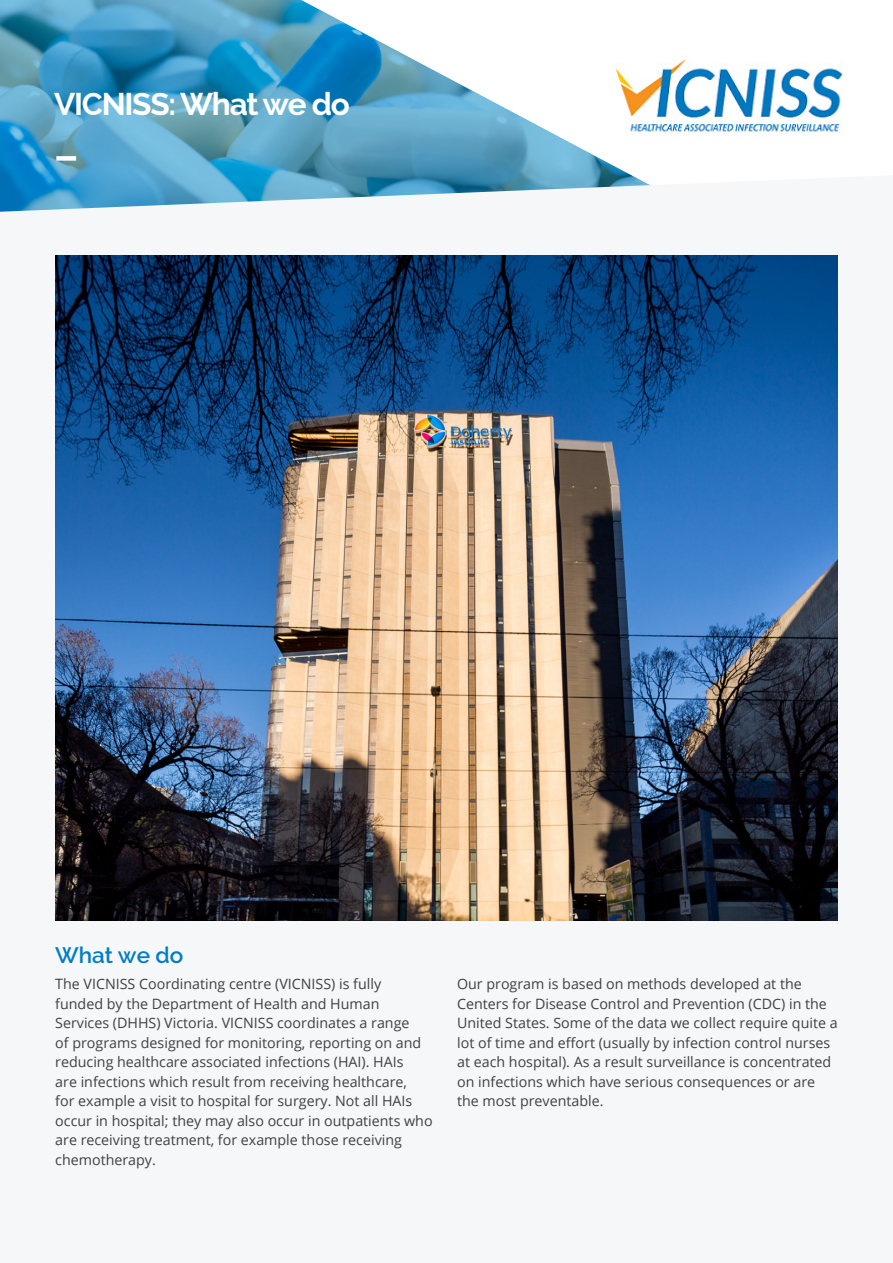
<style>
.page{position:relative;width:893px;height:1263px;background:#fff}
.page>*{position:absolute;margin:0;border:0;box-sizing:border-box;transform-origin:0 0}
.t1{font:700 31.5px "Raleway";letter-spacing:-.04em;color:#fff}
.t2{font:600 22.5px "Raleway";color:#007dc5}
.t3{font:14.25px/19.5px "Open Sans";color:#414042}
</style>
<div class="page">
<img style="left:0;top:0;width:631px;height:175px">
<svg style="left:0;top:175px;width:651px;height:37px"></svg>
<div style="left:56px;top:156px;width:20px;height:5px;background:#fff"></div>
<img style="left:55px;top:255px;width:783px;height:666px">
<img style="left:608px;top:47px;width:235px;height:106px">
<h1 class="t1" style="left:54px;top:86px;width:297px">VICNISS: What we do</h1>
<h2 class="t2" style="left:55px;top:942px;width:130px">What we do</h2>
<p class="t3" style="left:55px;top:974px;width:379px">The VICNISS Coordinating centre (VICNISS) is fully<br>funded by the Department of Health and Human Services (DHHS) Victoria. VICNISS coordinates a range<br>of programs designed for monitoring, reporting on and reducing healthcare associated infections (HAI). HAIs<br>are infections which result from receiving healthcare,<br>for example a visit to hospital for surgery. Not all HAIs occur in hospital; they may also occur in outpatients who are receiving treatment, for example those receiving chemotherapy.</p>
<p class="t3" style="left:457px;top:974px;width:382px">Our program is based on methods developed at the Centers for Disease Control and Prevention (CDC) in the United States. Some of the data we collect require quite a lot of time and effort (usually by infection control nurses at each hospital). As a result surveillance is concentrated on infections which have serious consequences or are the most preventable.</p>
</div>
